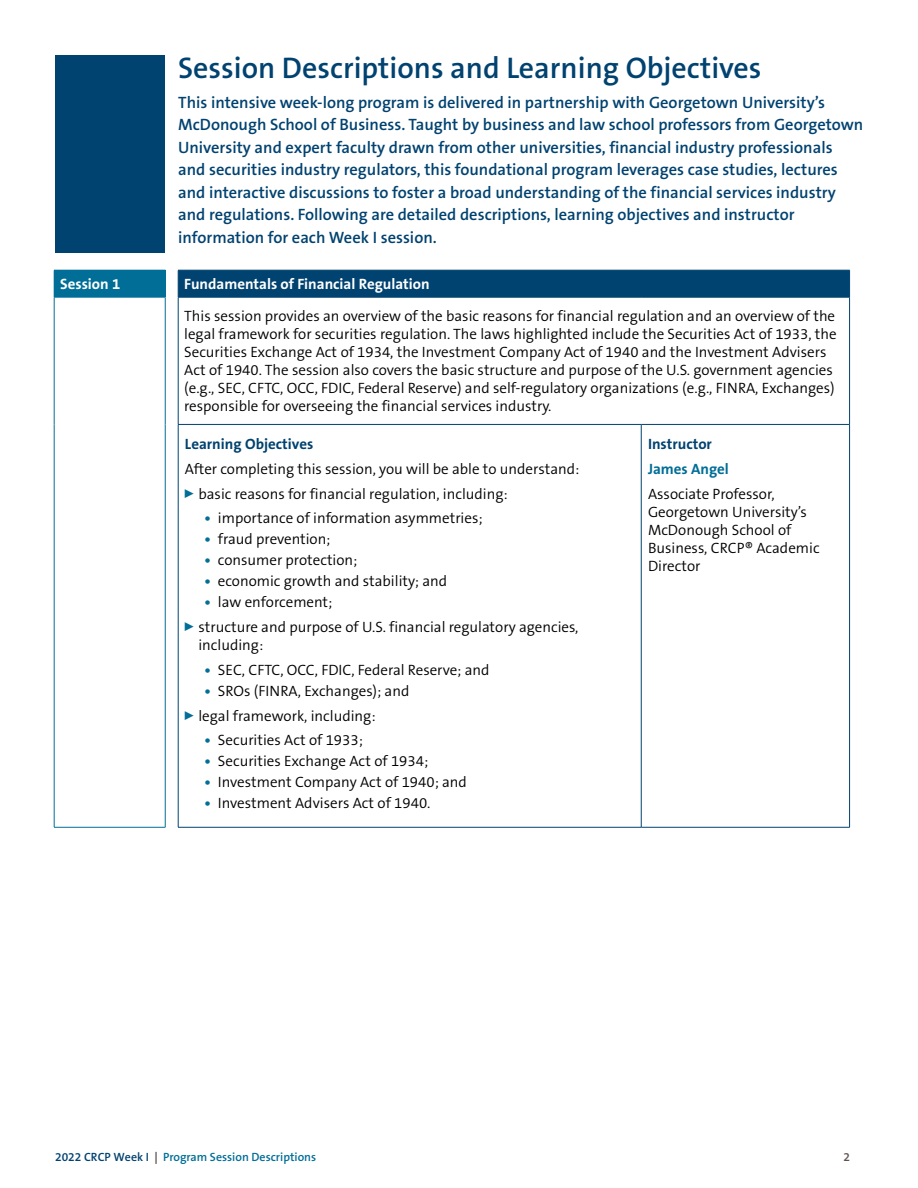
<style>
.page{position:relative;width:918px;height:1188px;background:#fff}
.page>*{position:absolute;margin:0;border:0;box-sizing:border-box;transform-origin:0 0}
.t1{font:600 30px "The Sans B6";color:#004270}
.t2{font:600 16.5px/22.5px "The Sans B6";color:#004270}
.t3{font:300 15px/18px "The Sans B4";color:#000}
.t4{font:700 15px "The Sans B7";color:#fff}
.t5{font:700 15px "The Sans B7";color:#004270}
.t6{font:700 15px "The Sans B7";color:#006e97}
.t7{font:600 12px "The Sans B6";color:#006e97}
.t8{font:600 12px "The Sans B6";color:#5e514e}
.s1{font-family:"The Sans B7";font-weight:700;color:#006e97}
.s2{color:#004270}
.s3{font-family:"The Sans B7";font-weight:700;color:#5e514e}
</style>
<div class="page">
<div style="left:54px;top:270px;width:111px;height:27px;background:#006e97"></div>
<div style="left:178px;top:270px;width:672px;height:27px;background:#004270"></div>
<hr style="left:178px;top:297px;width:1px;height:127px;background:#004270">
<hr style="left:178px;top:425px;width:1px;height:402px;background:#004270">
<hr style="left:178px;top:297px;width:463px;height:1px;background:#004270">
<hr style="left:641px;top:297px;width:209px;height:1px;background:#004270">
<hr style="left:849px;top:297px;width:1px;height:127px;background:#004270">
<hr style="left:641px;top:425px;width:1px;height:402px;background:#004270">
<hr style="left:849px;top:425px;width:1px;height:402px;background:#004270">
<hr style="left:178px;top:424px;width:463px;height:1px;background:#004270">
<hr style="left:641px;top:424px;width:209px;height:1px;background:#004270">
<hr style="left:178px;top:827px;width:463px;height:1px;background:#004270">
<hr style="left:641px;top:827px;width:209px;height:1px;background:#004270">
<svg style="left:165px;top:270px;width:1px;height:27px"></svg>
<hr style="left:54px;top:297px;width:111px;height:1px;background:#006e97">
<hr style="left:54px;top:297px;width:1px;height:127px;background:#006e97">
<hr style="left:165px;top:297px;width:1px;height:127px;background:#006e97">
<hr style="left:54px;top:424px;width:1px;height:403px;background:#006e97">
<hr style="left:165px;top:424px;width:1px;height:403px;background:#006e97">
<hr style="left:54px;top:827px;width:111px;height:1px;background:#006e97">
<div style="left:55px;top:55px;width:109px;height:198px;background:#004270"></div>
<h1 class="t1" style="left:178px;top:52px;width:585px">Session Descriptions and Learning Objectives</h1>
<p class="t2" style="left:178px;top:91px;width:687px">This intensive week-long program is delivered in partnership with Georgetown University’s McDonough School of Business. Taught by business and law school professors from Georgetown University and expert faculty drawn from other universities, financial industry professionals and securities industry regulators, this foundational program leverages case studies, lectures and interactive discussions to foster a broad understanding of the financial services industry and regulations. Following are detailed descriptions, learning objectives and instructor information for each Week I session.</p>
<p class="t4" style="left:60px;top:276px;width:62px">Session 1</p>
<p class="t4" style="left:184px;top:276px;width:247px">Fundamentals of Financial Regulation</p>
<p class="t3" style="left:184px;top:308px;width:654px">This session provides an overview of the basic reasons for financial regulation and an overview of the legal framework for securities regulation. The laws highlighted include the Securities Act of 1933, the Securities Exchange Act of 1934, the Investment Company Act of 1940 and the Investment Advisers Act of 1940. The session also covers the basic structure and purpose of the U.S. government agencies (e.g., SEC, CFTC, OCC, FDIC, Federal Reserve) and self-regulatory organizations (e.g., FINRA, Exchanges) responsible for overseeing the financial services industry.</p>
<p class="t5" style="left:185px;top:436px;width:130px">Learning Objectives</p>
<p class="t3" style="left:185px;top:457px;width:396px;line-height:24.8px">After completing this session, you will be able to understand:<br><sup>0</sup> basic reasons for financial regulation, including:</p>
<p class="t3" style="left:204px;top:510px;width:280px"><span class="s1">•</span> importance of information asymmetries;</p>
<p class="t3" style="left:204px;top:531px;width:128px"><span class="s1">•</span> fraud prevention;</p>
<p class="t3" style="left:204px;top:552px;width:155px"><span class="s1">•</span> consumer protection;</p>
<p class="t3" style="left:204px;top:573px;width:244px"><span class="s1">•</span> economic growth and stability; and</p>
<p class="t3" style="left:185px;top:590px;width:395px;line-height:24.8px;text-indent:20px"><span class="s1">•</span> law enforcement;<br><sup>0</sup> structure and purpose of U.S. financial regulatory agencies,</p>
<p class="t3" style="left:198px;top:636px;width:66px">including:</p>
<p class="t3" style="left:204px;top:661px;width:287px"><span class="s1">•</span> SEC, CFTC, OCC, FDIC, Federal Reserve; and</p>
<p class="t3" style="left:185px;top:679px;width:226px;line-height:24.8px;text-indent:20px"><span class="s1">•</span> SROs (FINRA, Exchanges); and<br><sup>0</sup> legal framework, including:</p>
<p class="t3" style="left:204px;top:732px;width:160px"><span class="s1">•</span> Securities Act of 1933;</p>
<p class="t3" style="left:204px;top:753px;width:225px"><span class="s1">•</span> Securities Exchange Act of 1934;</p>
<p class="t3" style="left:204px;top:774px;width:264px"><span class="s1">•</span> Investment Company Act of 1940; and</p>
<p class="t3" style="left:204px;top:795px;width:228px"><span class="s1">•</span> Investment Advisers Act of 1940.</p>
<p class="t5" style="left:648px;top:436px;width:65px">Instructor</p>
<p class="t6" style="left:648px;top:461px;width:82px">James Angel</p>
<p class="t3" style="left:648px;top:485px;width:173px">Associate Professor,<br>Georgetown University’s<br>McDonough School of<br>Business, CRCP® Academic<br>Director</p>
<p class="t7" style="left:55px;top:1151px;width:263px"><span class="s2">2022 CRCP Week I</span> <span class="s3">|</span> Program Session Descriptions</p>
<p class="t8" style="left:843px;top:1151px;width:8px">2</p>
</div>
